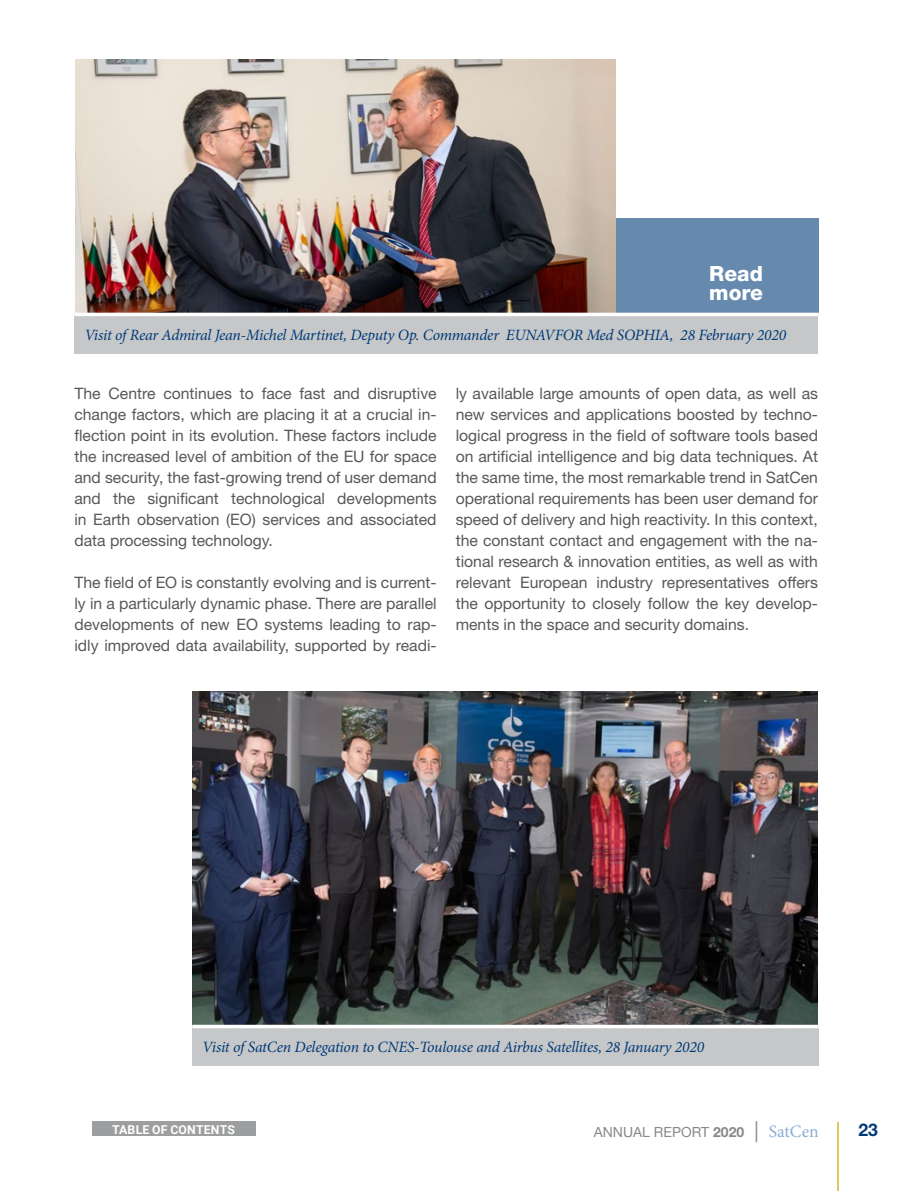
<style>
.page{position:relative;width:918px;height:1191px;background:#fff}
.page>*{position:absolute;margin:0;border:0;box-sizing:border-box;transform-origin:0 0}
.t1{font:800 21px "Helvetica Neue";color:#fff}
.t2{font:700 17.5px "Helvetica Neue";color:#003b79}
.TEXTO_CORRIDO{font:15.75px/21px "Helvetica Neue";color:#58585a;text-align:justify}
.PIE_DE_FOTO{font:italic 15.75px "Minion Pro";letter-spacing:-.02em;color:#003b79}
.t3{font:14px "Helvetica Neue";color:#87888a}
.t4{font:700 12.25px "Roboto";letter-spacing:.015em;color:#fff}
.s1{font-weight:700}
.s2{font-family:"Minion Pro";font-size:21px}
.s3{font-family:"Minion Pro";font-size:17.5px;color:#8bacd6}
</style>
<div class="page">
<hr style="left:837px;top:1122px;width:1px;height:69px;background:#c9a800">
<div style="left:92px;top:1121px;width:163px;height:15px;background:#9c9e9f"></div>
<img style="left:192px;top:691px;width:626px;height:333px">
<div style="left:615px;top:218px;width:204px;height:95px;background:#6689ae"></div>
<img style="left:76px;top:60px;width:539px;height:253px">
<div style="left:74px;top:314px;width:744px;height:40px;background:#c6c7c8"></div>
<div style="left:192px;top:1026px;width:627px;height:40px;background:#c6c7c8"></div>
<hr style="left:74px;top:313px;width:745px;height:3px;background:#fff">
<svg style="left:192px;top:1024px;width:627px;height:4px"></svg>
<p class="t1" style="left:709px;top:261px;width:55px">Read</p>
<p class="t1" style="left:709px;top:280px;width:55px">more</p>
<p class="PIE_DE_FOTO" style="left:84px;top:324px;width:703px">Visit of Rear Admiral Jean-Michel Martinet, Deputy Op. Commander EUNAVFOR Med SOPHIA, 28 February 2020</p>
<p class="TEXTO_CORRIDO" style="left:74px;top:383px;width:364px">The Centre continues to face fast and disruptive change factors, which are placing it at a crucial in&shy;flection point in its evolution. These factors include the increased level of ambition of the EU for space and security, the fast-growing trend of user demand and the significant technological developments in Earth observation (EO) services and associated data processing technology.</p>
<p class="TEXTO_CORRIDO" style="left:74px;top:572px;width:364px">The field of EO is constantly evolving and is current&shy;ly in a particularly dynamic phase. There are parallel developments of new EO systems leading to rap&shy;idly improved data availability, supported by readi-</p>
<p class="TEXTO_CORRIDO" style="left:456px;top:383px;width:364px">ly available large amounts of open data, as well as new services and applications boosted by techno&shy;logical progress in the field of software tools based on artificial intelligence and big data techniques. At the same time, the most remarkable trend in SatCen operational requirements has been user demand for speed of delivery and high reactivity. In this context, the constant contact and engagement with the na&shy;tional research &amp; innovation entities, as well as with relevant European industry representatives offers the opportunity to closely follow the key develop&shy;ments in the space and security domains.</p>
<p class="PIE_DE_FOTO" style="left:202px;top:1036px;width:504px">Visit of SatCen Delegation to CNES-Toulouse and Airbus Satellites, 28 January 2020</p>
<p class="t4" style="left:112px;top:1120px;width:124px">TABLE OF CONTENTS</p>
<p class="t3" style="left:594px;top:1123px;width:226px">ANNUAL REPORT <span class="s1">2020</span> <span class="s2">|</span> <span class="s3">SatCen</span></p>
<p class="t2" style="left:858px;top:1118px;width:21px">23</p>
</div>
